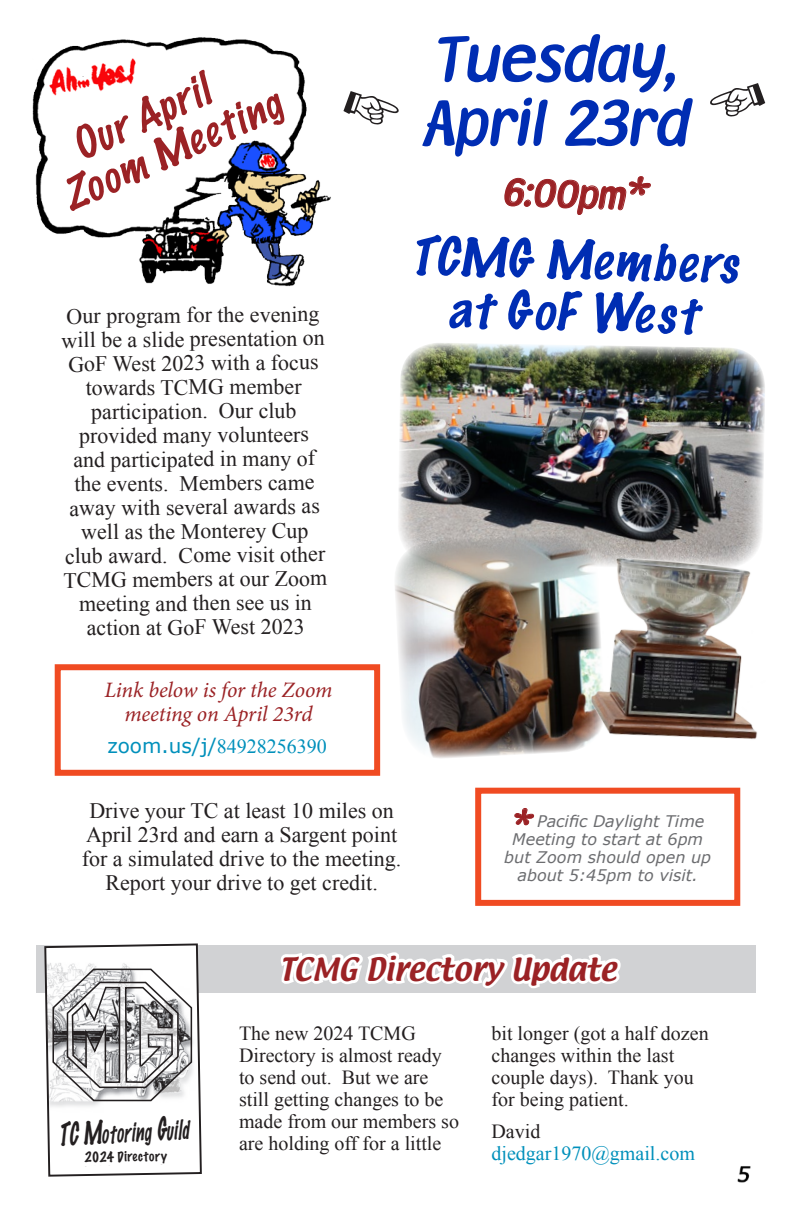
<style>
.page{position:relative;width:792px;height:1224px;background:#fff}
.page>*{position:absolute;margin:0;border:0;box-sizing:border-box;transform-origin:0 0}
.t1{font:italic 60px/64px "Pooh";color:#002db3}
.t2{font:italic 100 48px "Marker Felt";color:#002db3;scale:1.07 1}
.t3{font:italic 100 40px/42.4px "Marker Felt";color:#9b2225}
.t4{font:italic 36px "Pooh";color:#9b2225}
.t5{font:28px "Textile";color:#9b2225}
.t6{font:italic 100 24px "Marker Felt";color:#231f20;scale:.7 1}
.t7{font:22px/24px "Times New Roman";color:#231f20;text-align:center}
.t8{font:italic 22px/24px "Minion Pro";letter-spacing:-.01em;color:#9b2225;text-align:center}
.t9{font:20px/22px "Times New Roman";color:#231f20}
.t10{font:20px "Times New Roman";color:#0090bb}
.t11{font:italic 16px/18px "Verdana";color:#6c6d70;text-align:center}
.t12{font:italic 100 14.4px "Marker Felt";color:#231f20;scale:.91 1}
.t13{font:100 13px "Marker Felt";color:#231f20}
.s1{font-family:"Verdana"}
.s2{font-family:"Pooh";font-size:32px;color:#9b2225}
.s3{font-size:28.8px}
.s4{font-size:13.2px}
</style>
<div class="page">
<img style="left:32px;top:37px;width:299px;height:250px">
<svg style="left:504px;top:176px;width:147px;height:39px"></svg>
<img style="left:398px;top:343px;width:367px;height:209px">
<img style="left:737px;top:1166px;width:14px;height:17px">
<div style="left:728px;top:1158px;width:31px;height:32px;border:1px solid #fff;border-radius:12px"></div>
<div style="left:55px;top:664px;width:325px;height:112px;border:6px solid #f04b22"></div>
<svg style="left:514px;top:808px;width:21px;height:18px"></svg>
<div style="left:475px;top:788px;width:265px;height:118px;border:6px solid #f04b22"></div>
<div style="left:36px;top:945px;width:720px;height:48px;background:#d1d2d4"></div>
<svg style="left:280px;top:952px;width:341px;height:37px"></svg>
<svg style="left:44px;top:943px;width:158px;height:234px"></svg>
<img style="left:395px;top:534px;width:213px;height:224px">
<img style="left:584px;top:552px;width:173px;height:200px">
<h3 class="t3" style="left:38px;top:141px;width:236px;text-indent:30px;rotate:-25deg">Our April<br>Zoom Meeting</h3>
<p class="t7" style="left:66px;top:305px;width:254px;rotate:-1deg">Our program for the evening</p>
<p class="t7" style="left:59px;top:329px;width:267px;rotate:-1deg">will be a slide presentation on<br>GoF West 2023 with a focus towards TCMG member participation. Our club provided many volunteers and participated in many of the events. Members came away with several awards as well as the Monterey Cup club award. Come visit other<br>TCMG members at our Zoom meeting and then see us in action at GoF West 2023</p>
<h1 class="t1" style="left:421px;top:24px;width:280px">Tuesday,<br>April 23rd</h1>
<h3 class="t4" style="left:503px;top:168px;width:147px;rotate:2deg">6:00pm*</h3>
<h2 class="t2" style="left:411px;top:219px;width:307px;rotate:1deg">TCMG Members</h2>
<h2 class="t2" style="left:449px;top:271px;width:234px;rotate:1deg">at GoF West</h2>
<p class="t8" style="left:105px;top:678px;width:229px">Link below is for the Zoom meeting on April 23rd</p>
<p class="t10" style="left:107px;top:733px;width:221px"><span class="s1">zoom.us/j/</span>84928256390</p>
<p class="t7" style="left:82px;top:798px;width:321px">Drive your TC at least 10 miles on April 23rd and earn a Sargent point for a simulated drive to the meeting.<br>Report your drive to get credit.</p>
<p class="t11" style="left:504px;top:812px;width:208px"><span class="s2">*</span> Pacific Daylight Time<br>Meeting to start at 6pm but Zoom should open up about 5:45pm to visit.</p>
<p class="t5" style="left:280px;top:949px;width:338px">TCMG Directory Update</p>
<p class="t9" style="left:239px;top:1022px;width:221px">The new 2024 TCMG<br>Directory is almost ready to send out. But we are still getting changes to be made from our members so are holding off for a little</p>
<p class="t9" style="left:492px;top:1022px;width:219px">bit longer (got a half dozen changes within the last couple days). Thank you for being patient.</p>
<p class="t6" style="left:58px;top:1117px;width:188px;rotate:-3deg"><span class="s3">TC M</span>otoring <span class="s3">G</span>uild</p>
<p class="t9" style="left:492px;top:1120px;width:50px">David</p>
<p class="t13" style="left:84px;top:1147px;width:84px;rotate:-1deg">2024 Directory</p>
<p class="t10" style="left:492px;top:1140px;width:205px">djedgar1970@gmail.com</p>
<p class="t12" style="left:84px;top:1149px;width:91px;rotate:-3deg"><span class="s4">2021</span> Directory</p>
</div>
